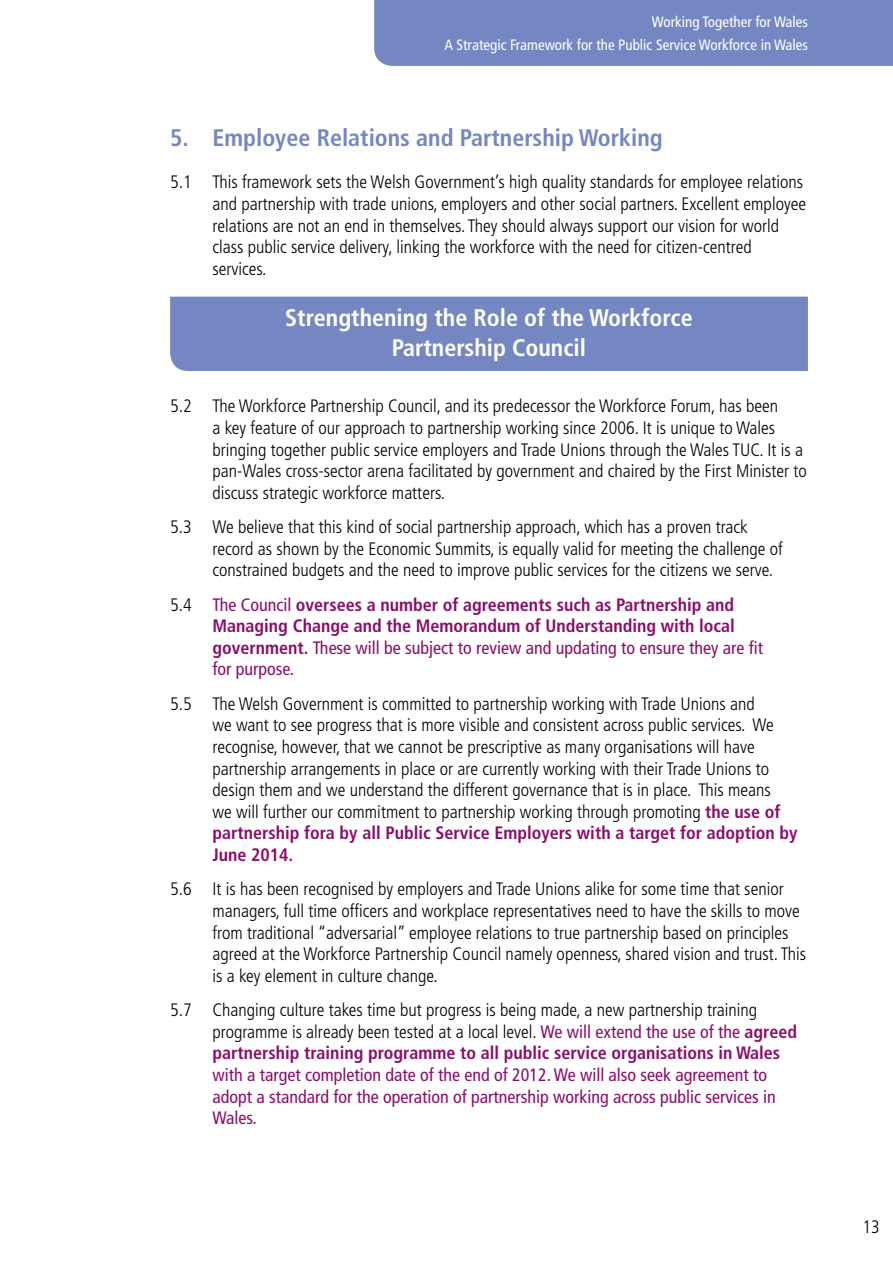
<style>
.page{position:relative;width:893px;height:1263px;background:#fff}
.page>*{position:absolute;margin:0;border:0;box-sizing:border-box;transform-origin:0 0}
.t1{font:700 condensed 24px/30px "Frutiger LT Std";color:#fff;text-align:center}
.t2{font:700 condensed 24px "Frutiger LT Std";color:#7587c3}
.t3{font:300 condensed 18px/21.6px "Frutiger LT Std";color:#000}
.t4{font:700 condensed 18px/21.6px "Frutiger LT Std";color:#8b0e68}
.t5{font:condensed 18px/21.6px "Frutiger LT Std";color:#8b0e68}
.t6{font:condensed 15px/22.5px "Frutiger LT Std";color:#fff;text-align:right}
.s1{font-weight:300;color:#000}
.s2{font-weight:400}
.s3{font-weight:700;color:#8b0e68}
.s4{font-weight:400;color:#8b0e68}
</style>
<div class="page">
<div style="left:374px;top:0;width:519px;height:66px;background:#7587c3"></div>
<div style="left:170px;top:297px;width:638px;height:74px;background:#7587c3"></div>
<p class="t6" style="left:444px;top:11px;width:365px">Working Together for Wales<br>A Strategic Framework for the Public Service Workforce in Wales</p>
<h1 class="t2" style="left:170px;top:123px;width:494px">5. Employee Relations and Partnership Working</h1>
<p class="t3" style="left:213px;top:172px;width:595px;text-indent:-43px">5.1 This framework sets the Welsh Government’s high quality standards for employee relations and partnership with trade unions, employers and other social partners. Excellent employee relations are not an end in themselves. They should always support our vision for world class public service delivery, linking the workforce with the need for citizen-centred services.</p>
<h1 class="t1" style="left:285px;top:303px;width:409px">Strengthening the Role of the Workforce<br>Partnership Council</h1>
<p class="t3" style="left:213px;top:395px;width:596px;text-indent:-43px">5.2 The Workforce Partnership Council, and its predecessor the Workforce Forum, has been<br>a key feature of our approach to partnership working since 2006. It is unique to Wales bringing together public service employers and Trade Unions through the Wales TUC. It is a pan-Wales cross-sector arena facilitated by government and chaired by the First Minister to discuss strategic workforce matters.</p>
<p class="t3" style="left:213px;top:516px;width:572px;text-indent:-43px">5.3 We believe that this kind of social partnership approach, which has a proven track record as shown by the Economic Summits, is equally valid for meeting the challenge of constrained budgets and the need to improve public services for the citizens we serve.</p>
<p class="t4" style="left:213px;top:594px;width:552px;text-indent:-43px"><span class="s1">5.4</span> <span class="s2">The Council</span> oversees a number of agreements such as Partnership and Managing Change and the Memorandum of Understanding with local government. <span class="s2">These will be subject to review and updating to ensure they are fit for purpose.</span></p>
<p class="t3" style="left:213px;top:693px;width:586px;text-indent:-43px">5.5 The Welsh Government is committed to partnership working with Trade Unions and<br>we want to see progress that is more visible and consistent across public services. We recognise, however, that we cannot be prescriptive as many organisations will have partnership arrangements in place or are currently working with their Trade Unions to design them and we understand the different governance that is in place. This means<br>we will further our commitment to partnership working through promoting <span class="s3">the use of partnership fora by all Public Service Employers with a target for adoption by June 2014.</span></p>
<p class="t3" style="left:213px;top:879px;width:595px;text-indent:-43px">5.6 It is has been recognised by employers and Trade Unions alike for some time that senior managers, full time officers and workplace representatives need to have the skills to move from traditional “adversarial” employee relations to true partnership based on principles agreed at the Workforce Partnership Council namely openness, shared vision and trust. This is a key element in culture change.</p>
<p class="t3" style="left:213px;top:999px;width:586px;text-indent:-43px">5.7 Changing culture takes time but progress is being made, a new partnership training programme is already been tested at a local level. <span class="s4">We will extend the use of the</span> <span class="s3">agreed partnership training programme to all public service organisations in Wales</span></p>
<p class="t5" style="left:213px;top:1064px;width:565px">with a target completion date of the end of 2012. We will also seek agreement to adopt a standard for the operation of partnership working across public services in<br>Wales.</p>
<p class="t3" style="left:862px;top:1216px;width:19px">13</p>
</div>
